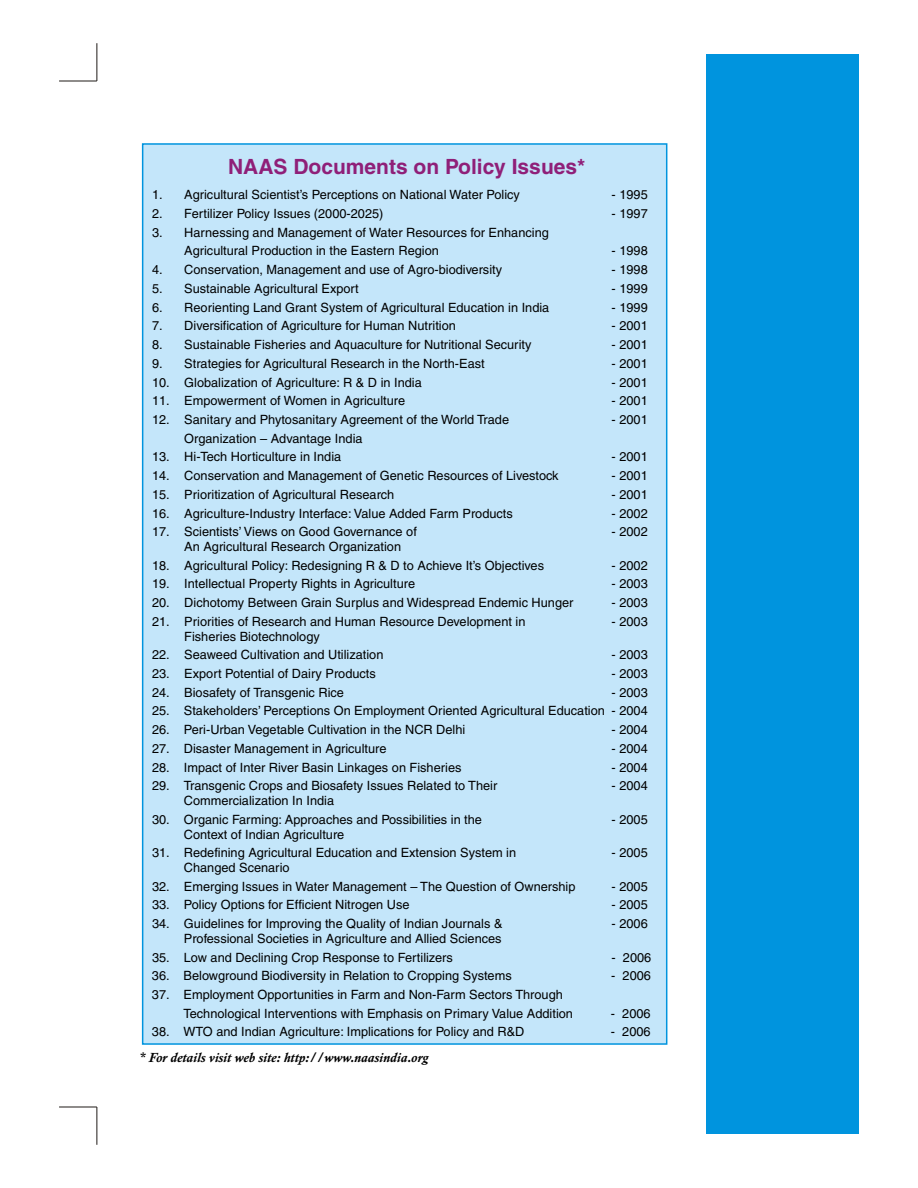
<style>
.page{position:relative;width:918px;height:1188px;background:#fff}
.page>*{position:absolute;margin:0;border:0;box-sizing:border-box;transform-origin:0 0}
.t1{font:700 21px "Helvetica";color:#8f1f78}
.t2{font:italic 700 13.5px "Calisto";color:#000}
.t3{font:12.75px/18.8px "Helvetica";color:#000}
</style>
<div class="page">
<div style="left:707px;top:54px;width:152px;height:1080px;background:#0094de"></div>
<div style="left:142px;top:143px;width:525px;height:902px;background:#c4e6fa;border:2px solid #0094de"></div>
<hr style="left:97px;top:43px;width:1px;height:38px;background:#1f1a17">
<hr style="left:97px;top:1107px;width:1px;height:38px;background:#1f1a17">
<hr style="left:59px;top:81px;width:38px;height:1px;background:#1f1a17">
<hr style="left:59px;top:1107px;width:38px;height:1px;background:#1f1a17">
<p class="t1" style="left:228px;top:158px;width:359px">NAAS Documents on Policy Issues*</p>
<p class="t3" style="left:152px;top:186px;width:369px">1. Agricultural Scientist’s Perceptions on National Water Policy</p>
<p class="t3" style="left:612px;top:186px;width:38px">- 1995</p>
<p class="t3" style="left:152px;top:205px;width:233px">2. Fertilizer Policy Issues (2000-2025)</p>
<p class="t3" style="left:612px;top:205px;width:38px">- 1997</p>
<p class="t3" style="left:184px;top:224px;width:366px;text-indent:-32px">3. Harnessing and Management of Water Resources for Enhancing<br>Agricultural Production in the Eastern Region</p>
<p class="t3" style="left:612px;top:243px;width:38px">- 1998</p>
<p class="t3" style="left:152px;top:261px;width:352px">4. Conservation, Management and use of Agro-biodiversity</p>
<p class="t3" style="left:612px;top:261px;width:38px">- 1998</p>
<p class="t3" style="left:152px;top:280px;width:208px">5. Sustainable Agricultural Export</p>
<p class="t3" style="left:612px;top:280px;width:38px">- 1999</p>
<p class="t3" style="left:152px;top:299px;width:399px">6. Reorienting Land Grant System of Agricultural Education in India</p>
<p class="t3" style="left:612px;top:299px;width:38px">- 1999</p>
<p class="t3" style="left:152px;top:317px;width:305px">7. Diversification of Agriculture for Human Nutrition</p>
<p class="t3" style="left:612px;top:317px;width:38px">- 2001</p>
<p class="t3" style="left:152px;top:336px;width:381px">8. Sustainable Fisheries and Aquaculture for Nutritional Security</p>
<p class="t3" style="left:612px;top:336px;width:38px">- 2001</p>
<p class="t3" style="left:152px;top:355px;width:334px">9. Strategies for Agricultural Research in the North-East</p>
<p class="t3" style="left:612px;top:355px;width:38px">- 2001</p>
<p class="t3" style="left:152px;top:374px;width:271px">10. Globalization of Agriculture: R &amp; D in India</p>
<p class="t3" style="left:612px;top:374px;width:38px">- 2001</p>
<p class="t3" style="left:152px;top:392px;width:255px">11. Empowerment of Women in Agriculture</p>
<p class="t3" style="left:612px;top:392px;width:38px">- 2001</p>
<p class="t3" style="left:152px;top:411px;width:359px">12. Sanitary and Phytosanitary Agreement of the World Trade</p>
<p class="t3" style="left:612px;top:411px;width:38px">- 2001</p>
<p class="t3" style="left:184px;top:430px;width:180px">Organization – Advantage India</p>
<p class="t3" style="left:152px;top:448px;width:191px">13. Hi-Tech Horticulture in India</p>
<p class="t3" style="left:612px;top:448px;width:38px">- 2001</p>
<p class="t3" style="left:152px;top:467px;width:408px">14. Conservation and Management of Genetic Resources of Livestock</p>
<p class="t3" style="left:612px;top:467px;width:38px">- 2001</p>
<p class="t3" style="left:152px;top:486px;width:244px">15. Prioritization of Agricultural Research</p>
<p class="t3" style="left:612px;top:486px;width:38px">- 2001</p>
<p class="t3" style="left:152px;top:505px;width:362px">16. Agriculture-Industry Interface: Value Added Farm Products</p>
<p class="t3" style="left:612px;top:505px;width:38px">- 2002</p>
<p class="t3" style="left:152px;top:523px;width:266px">17. Scientists’ Views on Good Governance of</p>
<p class="t3" style="left:612px;top:523px;width:38px">- 2002</p>
<p class="t3" style="left:184px;top:538px;width:218px">An Agricultural Research Organization</p>
<p class="t3" style="left:152px;top:557px;width:394px">18. Agricultural Policy: Redesigning R &amp; D to Achieve It’s Objectives</p>
<p class="t3" style="left:612px;top:557px;width:38px">- 2002</p>
<p class="t3" style="left:152px;top:576px;width:265px">19. Intellectual Property Rights in Agriculture</p>
<p class="t3" style="left:612px;top:576px;width:38px">- 2003</p>
<p class="t3" style="left:152px;top:594px;width:423px">20. Dichotomy Between Grain Surplus and Widespread Endemic Hunger</p>
<p class="t3" style="left:612px;top:594px;width:38px">- 2003</p>
<p class="t3" style="left:152px;top:613px;width:375px">21. Priorities of Research and Human Resource Development in</p>
<p class="t3" style="left:612px;top:613px;width:38px">- 2003</p>
<p class="t3" style="left:184px;top:628px;width:137px">Fisheries Biotechnology</p>
<p class="t3" style="left:152px;top:646px;width:233px">22. Seaweed Cultivation and Utilization</p>
<p class="t3" style="left:612px;top:646px;width:38px">- 2003</p>
<p class="t3" style="left:152px;top:665px;width:225px">23. Export Potential of Dairy Products</p>
<p class="t3" style="left:612px;top:665px;width:38px">- 2003</p>
<p class="t3" style="left:152px;top:684px;width:194px">24. Biosafety of Transgenic Rice</p>
<p class="t3" style="left:612px;top:684px;width:38px">- 2003</p>
<p class="t3" style="left:152px;top:703px;width:497px">25. Stakeholders’ Perceptions On Employment Oriented Agricultural Education - 2004</p>
<p class="t3" style="left:152px;top:721px;width:315px">26. Peri-Urban Vegetable Cultivation in the NCR Delhi</p>
<p class="t3" style="left:612px;top:721px;width:38px">- 2004</p>
<p class="t3" style="left:152px;top:740px;width:236px">27. Disaster Management in Agriculture</p>
<p class="t3" style="left:612px;top:740px;width:38px">- 2004</p>
<p class="t3" style="left:152px;top:759px;width:311px">28. Impact of Inter River Basin Linkages on Fisheries</p>
<p class="t3" style="left:612px;top:759px;width:38px">- 2004</p>
<p class="t3" style="left:152px;top:777px;width:347px">29. Transgenic Crops and Biosafety Issues Related to Their</p>
<p class="t3" style="left:612px;top:777px;width:38px">- 2004</p>
<p class="t3" style="left:184px;top:792px;width:152px">Commercialization In India</p>
<p class="t3" style="left:152px;top:811px;width:332px">30. Organic Farming: Approaches and Possibilities in the</p>
<p class="t3" style="left:612px;top:811px;width:38px">- 2005</p>
<p class="t3" style="left:184px;top:826px;width:162px">Context of Indian Agriculture</p>
<p class="t3" style="left:152px;top:844px;width:366px">31. Redefining Agricultural Education and Extension System in</p>
<p class="t3" style="left:612px;top:844px;width:38px">- 2005</p>
<p class="t3" style="left:184px;top:859px;width:107px">Changed Scenario</p>
<p class="t3" style="left:152px;top:878px;width:425px">32. Emerging Issues in Water Management – The Question of Ownership</p>
<p class="t3" style="left:612px;top:878px;width:38px">- 2005</p>
<p class="t3" style="left:152px;top:897px;width:259px">33. Policy Options for Efficient Nitrogen Use</p>
<p class="t3" style="left:612px;top:897px;width:38px">- 2005</p>
<p class="t3" style="left:152px;top:915px;width:352px">34. Guidelines for Improving the Quality of Indian Journals &amp;</p>
<p class="t3" style="left:612px;top:915px;width:38px">- 2006</p>
<p class="t3" style="left:184px;top:930px;width:319px">Professional Societies in Agriculture and Allied Sciences</p>
<p class="t3" style="left:152px;top:949px;width:302px">35. Low and Declining Crop Response to Fertilizers</p>
<p class="t3" style="left:612px;top:949px;width:41px">- 2006</p>
<p class="t3" style="left:152px;top:967px;width:361px">36. Belowground Biodiversity in Relation to Cropping Systems</p>
<p class="t3" style="left:611px;top:967px;width:41px">- 2006</p>
<p class="t3" style="left:184px;top:986px;width:391px;text-indent:-32px">37. Employment Opportunities in Farm and Non-Farm Sectors Through<br>Technological Interventions with Emphasis on Primary Value Addition</p>
<p class="t3" style="left:611px;top:1005px;width:41px">- 2006</p>
<p class="t3" style="left:152px;top:1024px;width:374px">38. WTO and Indian Agriculture: Implications for Policy and R&amp;D</p>
<p class="t3" style="left:611px;top:1024px;width:41px">- 2006</p>
<p class="t2" style="left:139px;top:1053px;width:291px">* For details visit web site: http://www.naasindia.org</p>
</div>
